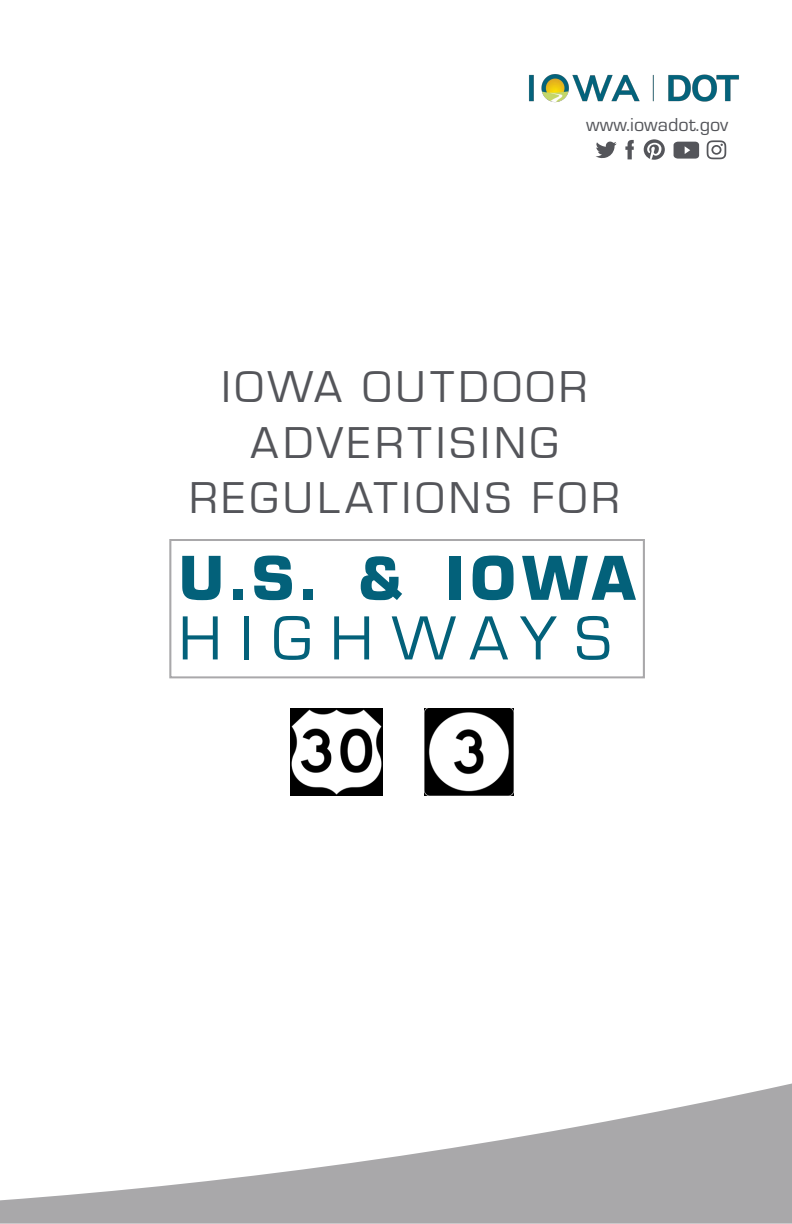
<style>
.page{position:relative;width:792px;height:1224px;background:#fff}
.page>*{position:absolute;margin:0;border:0;box-sizing:border-box;transform-origin:0 0}
.Headline{font:900 66px "Eurostar";color:#03617a}
.Headline-2{font:64.6px "Eurostar";letter-spacing:.285em;color:#03617a}
.Headline-3{font:46px/55.2px "Eurostar";letter-spacing:.1em;color:#54555a;text-align:center}
.t1{font:19.6px "Eurostar";color:#54555a;scale:1.04 1}
</style>
<div class="page">
<svg style="left:625px;top:140px;width:9px;height:19px"></svg>
<svg style="left:596px;top:142px;width:21px;height:16px"></svg>
<svg style="left:644px;top:139px;width:21px;height:21px"></svg>
<svg style="left:674px;top:142px;width:25px;height:17px"></svg>
<svg style="left:707px;top:140px;width:19px;height:19px"></svg>
<div style="left:169px;top:539px;width:476px;height:139px;border:2px solid #a9a8aa"></div>
<svg style="left:0;top:1084px;width:792px;height:140px;fill:#a9a8aa"></svg>
<img style="left:290px;top:708px;width:93px;height:88px">
<img style="left:425px;top:708px;width:88px;height:88px">
<img style="left:529px;top:74px;width:210px;height:29px">
<p class="t1" style="left:586px;top:112px;width:138px">www.iowadot.gov</p>
<p class="Headline-3" style="left:189px;top:358px;width:432px">IOWA OUTDOOR<br>ADVERTISING<br>REGULATIONS FOR</p>
<p class="Headline" style="left:179px;top:536px;width:458px">U.S. &amp; IOWA</p>
<p class="Headline-2" style="left:179px;top:597px;width:434px">HIGHWAYS</p>
</div>
